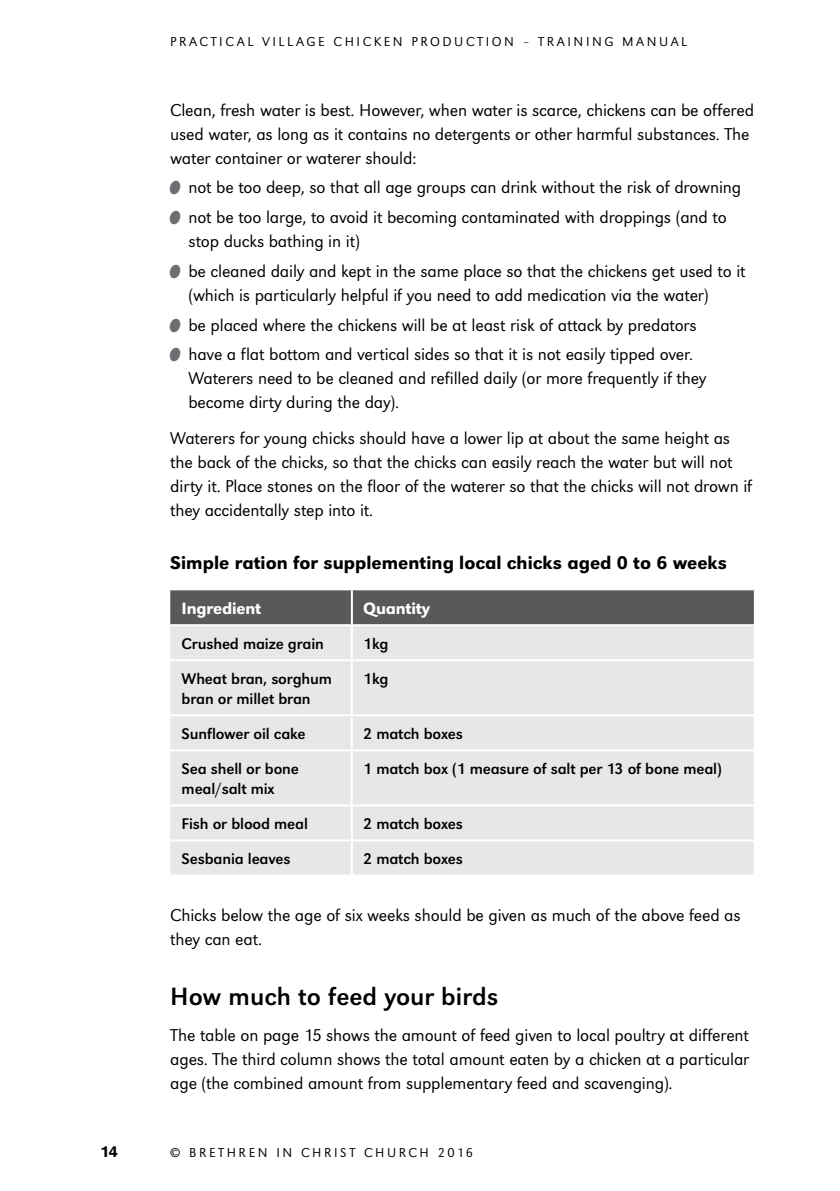
<style>
.page{position:relative;width:840px;height:1191px;background:#fff}
.page>*{position:absolute;margin:0;border:0;box-sizing:border-box;transform-origin:0 0}
.t1{font:26px "URW Grotesk T";color:#000}
.t2{font:500 19px "URW Grotesk T";color:#000}
.t3{font:17.8px/24px "URW Grotesk T Ligh";letter-spacing:-.01em;color:#000}
.t4{font:500 17px "URW Grotesk T";letter-spacing:-.01em;color:#fff}
.t5{font:16px/20px "URW Grotesk T";letter-spacing:-.01em;color:#000}
.t6{font:500 16px "URW Grotesk T";color:#000}
.t7{font:13.4px "URW Grotesk T Ligh";letter-spacing:.19em;color:#000}
.s1{color:#6d6e71}
</style>
<div class="page">
<div style="left:170px;top:590px;width:583px;height:34px;background:#58595b"></div>
<div style="left:170px;top:626px;width:583px;height:248px;background:#e6e7e8"></div>
<hr style="left:350px;top:590px;width:2px;height:34px;background:#fff">
<hr style="left:350px;top:626px;width:2px;height:33px;background:#fff">
<hr style="left:350px;top:661px;width:2px;height:53px;background:#fff">
<hr style="left:350px;top:716px;width:2px;height:33px;background:#fff">
<hr style="left:350px;top:751px;width:2px;height:53px;background:#fff">
<hr style="left:350px;top:806px;width:2px;height:33px;background:#fff">
<hr style="left:350px;top:841px;width:2px;height:33px;background:#fff">
<hr style="left:170px;top:659px;width:181px;height:2px;background:#fff">
<hr style="left:351px;top:659px;width:404px;height:2px;background:#fff">
<hr style="left:170px;top:714px;width:181px;height:2px;background:#fff">
<hr style="left:351px;top:714px;width:404px;height:2px;background:#fff">
<hr style="left:170px;top:749px;width:181px;height:2px;background:#fff">
<hr style="left:351px;top:749px;width:404px;height:2px;background:#fff">
<hr style="left:170px;top:804px;width:181px;height:2px;background:#fff">
<hr style="left:351px;top:804px;width:404px;height:2px;background:#fff">
<hr style="left:170px;top:839px;width:181px;height:2px;background:#fff">
<hr style="left:351px;top:839px;width:404px;height:2px;background:#fff">
<p class="t7" style="left:170px;top:34px;width:518px">PRACTICAL VILLAGE CHICKEN PRODUCTION – TRAINING MANUAL</p>
<p class="t3" style="left:170px;top:98px;width:585px">Clean, fresh water is best. However, when water is scarce, chickens can be offered used water, as long as it contains no detergents or other harmful substances. The water container or waterer should:</p>
<p class="t3" style="left:168px;top:175px;width:574px"><span class="s1">●</span> not be too deep, so that all age groups can drink without the risk of drowning</p>
<p class="t3" style="left:188px;top:205px;width:539px;text-indent:-20px"><span class="s1">●</span> not be too large, to avoid it becoming contaminated with droppings (and to stop ducks bathing in it)</p>
<p class="t3" style="left:188px;top:259px;width:558px;text-indent:-20px"><span class="s1">●</span> be cleaned daily and kept in the same place so that the chickens get used to it (which is particularly helpful if you need to add medication via the water)</p>
<p class="t3" style="left:168px;top:312px;width:529px"><span class="s1">●</span> be placed where the chickens will be at least risk of attack by predators</p>
<p class="t3" style="left:188px;top:342px;width:519px;text-indent:-20px"><span class="s1">●</span> have a flat bottom and vertical sides so that it is not easily tipped over.<br>Waterers need to be cleaned and refilled daily (or more frequently if they become dirty during the day).</p>
<p class="t3" style="left:170px;top:425px;width:583px">Waterers for young chicks should have a lower lip at about the same height as the back of the chicks, so that the chicks can easily reach the water but will not dirty it. Place stones on the floor of the waterer so that the chicks will not drown if they accidentally step into it.</p>
<p class="t2" style="left:170px;top:552px;width:558px">Simple ration for supplementing local chicks aged 0 to 6 weeks</p>
<p class="t4" style="left:181px;top:598px;width:81px">Ingredient</p>
<p class="t4" style="left:363px;top:598px;width:68px">Quantity</p>
<p class="t5" style="left:181px;top:633px;width:144px">Crushed maize grain</p>
<p class="t5" style="left:363px;top:633px;width:27px">1kg</p>
<p class="t5" style="left:181px;top:668px;width:152px">Wheat bran, sorghum bran or millet bran</p>
<p class="t5" style="left:363px;top:668px;width:27px">1kg</p>
<p class="t5" style="left:181px;top:723px;width:125px">Sunflower oil cake</p>
<p class="t5" style="left:363px;top:723px;width:101px">2 match boxes</p>
<p class="t5" style="left:181px;top:758px;width:119px">Sea shell or bone meal/salt mix</p>
<p class="t5" style="left:363px;top:758px;width:360px">1 match box (1 measure of salt per 13 of bone meal)</p>
<p class="t5" style="left:181px;top:813px;width:128px">Fish or blood meal</p>
<p class="t5" style="left:363px;top:813px;width:101px">2 match boxes</p>
<p class="t5" style="left:181px;top:848px;width:110px">Sesbania leaves</p>
<p class="t5" style="left:363px;top:848px;width:101px">2 match boxes</p>
<p class="t3" style="left:170px;top:903px;width:571px">Chicks below the age of six weeks should be given as much of the above feed as they can eat.</p>
<h1 class="t1" style="left:170px;top:981px;width:329px">How much to feed your birds</h1>
<p class="t3" style="left:170px;top:1022px;width:580px;text-align:justify">The table on page 15 shows the amount of feed given to local poultry at different ages. The third column shows the total amount eaten by a chicken at a particular age (the combined amount from supplementary feed and scavenging).</p>
<p class="t6" style="left:100px;top:1142px;width:19px">14</p>
<p class="t7" style="left:170px;top:1144px;width:304px">© BRETHREN IN CHRIST CHURCH 2016</p>
</div>
